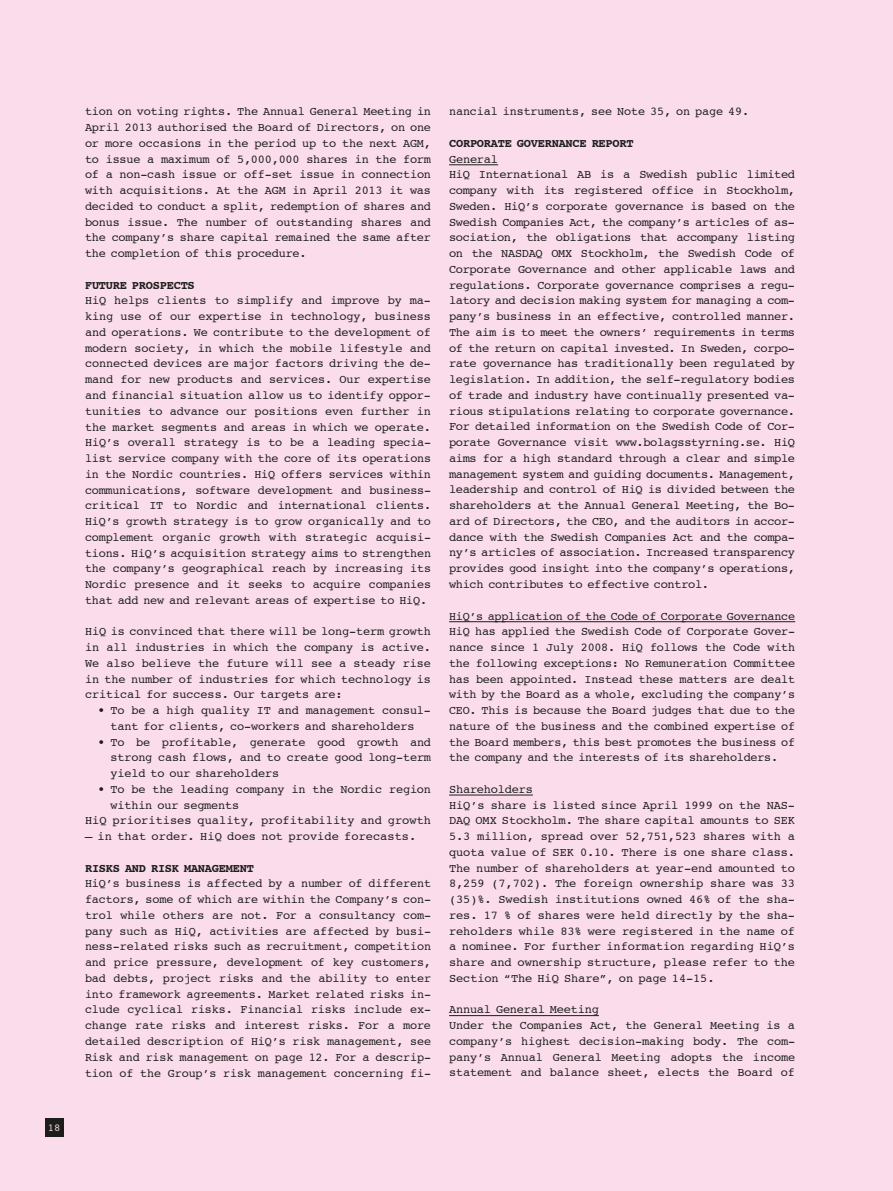
<style>
.page{position:relative;width:893px;height:1191px;background:#fadceb}
.page>*{position:absolute;margin:0;border:0;box-sizing:border-box;transform-origin:0 0}
.t1{font:12px/15.8px "Courier";letter-spacing:-.02em;color:#1d1d1b;text-align:justify}
.t2{font:12px "Courier";color:#1d1d1b}
.t3{font:700 12px "Courier";letter-spacing:-.02em;color:#1d1d1b}
.t4{font:10.5px "Courier";color:#fbe0ee}
</style>
<div class="page">
<div style="left:45px;top:1118px;width:18px;height:19px;background:#1d1d1b"></div>
<hr style="left:449px;top:164px;width:49px;height:1px;background:#1d1d1b">
<hr style="left:449px;top:621px;width:346px;height:1px;background:#1d1d1b">
<hr style="left:449px;top:794px;width:84px;height:1px;background:#1d1d1b">
<hr style="left:449px;top:1015px;width:150px;height:1px;background:#1d1d1b">
<p class="t4" style="left:48px;top:1119px;width:14px">18</p>
<p class="t1" style="left:85px;top:103px;width:348px">tion on voting rights. The Annual General Meeting in April 2013 authorised the Board of Directors, on one or more occasions in the period up to the next AGM, to issue a maximum of 5,000,000 shares in the form of a non-cash issue or off-set issue in connection with acquisitions. At the AGM in April 2013 it was decided to conduct a split, redemption of shares and bonus issue. The number of outstanding shares and the company’s share capital remained the same after the completion of this procedure.</p>
<p class="t3" style="left:85px;top:275px;width:111px">FUTURE PROSPECTS</p>
<p class="t1" style="left:85px;top:292px;width:348px">HiQ helps clients to simplify and improve by ma&shy;king use of our expertise in technology, business and operations. We contribute to the development of modern society, in which the mobile lifestyle and connected devices are major factors driving the de&shy;mand for new products and services. Our expertise and financial situation allow us to identify oppor&shy;tunities to advance our positions even further in the market segments and areas in which we operate.<br>HiQ’s overall strategy is to be a leading specia&shy;list service company with the core of its operations in the Nordic countries. HiQ offers services within communications, software development and business&shy;critical IT to Nordic and international clients.<br>HiQ’s growth strategy is to grow organically and to complement organic growth with strategic acquisi&shy;tions. HiQ’s acquisition strategy aims to strengthen the company’s geographical reach by increasing its Nordic presence and it seeks to acquire companies that add new and relevant areas of expertise to HiQ.</p>
<p class="t1" style="left:85px;top:623px;width:348px">HiQ is convinced that there will be long-term growth in all industries in which the company is active.<br>We also believe the future will see a steady rise in the number of industries for which technology is critical for success. Our targets are:</p>
<p class="t1" style="left:98px;top:702px;width:335px;text-align:center">• To be a high quality IT and management consul&shy;tant for clients, co-workers and shareholders</p>
<p class="t1" style="left:111px;top:733px;width:322px;text-indent:-13px">• To be profitable, generate good growth and strong cash flows, and to create good long-term yield to our shareholders</p>
<p class="t1" style="left:98px;top:781px;width:335px">• To be the leading company in the Nordic region</p>
<p class="t1" style="left:111px;top:796px;width:130px">within our segments</p>
<p class="t2" style="left:85px;top:811px;width:348px">HiQ prioritises quality, profitability and growth</p>
<p class="t2" style="left:85px;top:827px;width:333px">– in that order. HiQ does not provide forecasts.</p>
<p class="t3" style="left:85px;top:858px;width:170px">RISKS AND RISK MANAGEMENT</p>
<p class="t1" style="left:85px;top:875px;width:348px">HiQ’s business is affected by a number of different factors, some of which are within the Company’s con&shy;trol while others are not. For a consultancy com&shy;pany such as HiQ, activities are affected by busi&shy;ness-related risks such as recruitment, competition and price pressure, development of key customers, bad debts, project risks and the ability to enter into framework agreements. Market related risks in&shy;clude cyclical risks. Financial risks include ex&shy;change rate risks and interest risks. For a more detailed description of HiQ’s risk management, see Risk and risk management on page 12. For a descrip&shy;tion of the Group’s risk management concerning fi-</p>
<p class="t1" style="left:449px;top:103px;width:301px">nancial instruments, see Note 35, on page 49.</p>
<p class="t3" style="left:449px;top:133px;width:186px">CORPORATE GOVERNANCE REPORT</p>
<p class="t1" style="left:449px;top:151px;width:348px;text-align:left">General<br>HiQ International AB is a Swedish public limited company with its registered office in Stockholm, Sweden. HiQ’s corporate governance is based on the Swedish Companies Act, the company’s articles of as&shy;sociation, the obligations that accompany listing on the NASDAQ OMX Stockholm, the Swedish Code of Corporate Governance and other applicable laws and regulations. Corporate governance comprises a regu&shy;latory and decision making system for managing a com&shy;pany’s business in an effective, controlled manner.<br>The aim is to meet the owners’ requirements in terms of the return on capital invested. In Sweden, corpo&shy;rate governance has traditionally been regulated by legislation. In addition, the self-regulatory bodies of trade and industry have continually presented va&shy;rious stipulations relating to corporate governance.<br>For detailed information on the Swedish Code of Cor&shy;porate Governance visit www.bolagsstyrning.se. HiQ aims for a high standard through a clear and simple management system and guiding documents. Management, leadership and control of HiQ is divided between the shareholders at the Annual General Meeting, the Bo&shy;ard of Directors, the CEO, and the auditors in accor&shy;dance with the Swedish Companies Act and the compa&shy;ny’s articles of association. Increased transparency provides good insight into the company’s operations, which contributes to effective control.</p>
<p class="t1" style="left:449px;top:607px;width:348px">HiQ’s application of the Code of Corporate Governance HiQ has applied the Swedish Code of Corporate Gover&shy;nance since 1 July 2008. HiQ follows the Code with the following exceptions: No Remuneration Committee has been appointed. Instead these matters are dealt with by the Board as a whole, excluding the company’s CEO. This is because the Board judges that due to the nature of the business and the combined expertise of the Board members, this best promotes the business of the company and the interests of its shareholders.</p>
<p class="t1" style="left:449px;top:781px;width:348px;text-align:left">Shareholders<br>HiQ’s share is listed since April 1999 on the NAS-DAQ OMX Stockholm. The share capital amounts to SEK 5.3 million, spread over 52,751,523 shares with a quota value of SEK 0.10. There is one share class.<br>The number of shareholders at year-end amounted to 8,259 (7,702). The foreign ownership share was 33 (35)%. Swedish institutions owned 46% of the sha&shy;res. 17 % of shares were held directly by the sha&shy;reholders while 83% were registered in the name of a nominee. For further information regarding HiQ’s share and ownership structure, please refer to the Section “The HiQ Share”, on page 14-15.</p>
<p class="t1" style="left:449px;top:1001px;width:348px;text-align:left">Annual General Meeting<br>Under the Companies Act, the General Meeting is a company’s highest decision-making body. The com&shy;pany’s Annual General Meeting adopts the income statement and balance sheet, elects the Board of</p>
</div>
